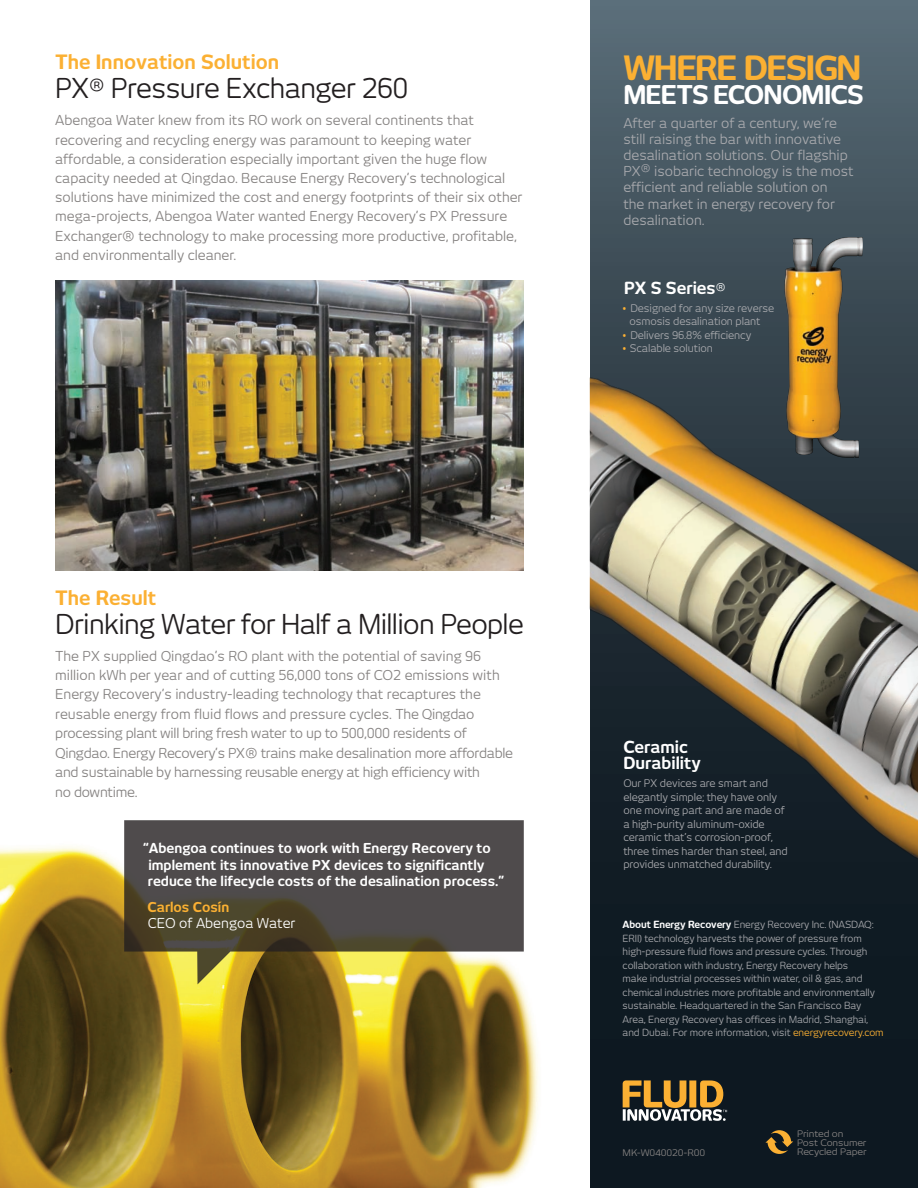
<style>
.page{position:relative;width:918px;height:1188px;background:#fff}
.page>*{position:absolute;margin:0;border:0;box-sizing:border-box;transform-origin:0 0}
.t1{font:700 33px "New June";letter-spacing:-.04em;color:#fbb033}
.t2{font:27px "New June";letter-spacing:-.025em;color:#231f20}
.t3{font:700 25.5px "New June";letter-spacing:-.04em;color:#fff}
.t4{font:700 19.5px "New June";color:#fbb033}
.t5{font:700 16.5px "New June";color:#fff}
.t6{font:13.5px/19.2px "New June";color:#868382}
.t7{font:13.5px/16.2px "New June";color:#a8a9ad}
.t8{font:700 13.5px/16.2px "New June";color:#fff}
.t9{font:13.5px "New June";color:#fff}
.t10{font:700 13.5px "New June";color:#fbb033}
.t11{font:13.5px "New June";letter-spacing:-.02em;color:#868382}
.t12{font:10.5px/13.5px "New June";letter-spacing:-.01em;color:#a8a9ad}
.t13{font:9.75px/13.5px "New June";letter-spacing:-.01em;color:#a8a9ad}
.t14{font:9px "New June";letter-spacing:-.01em;color:#868382;scale:1.09 1}
.s1{font-weight:400;font-size:10.5px}
.s2{color:#fbb033}
.s3{font-weight:700;color:#fff}
</style>
<div class="page">
<svg style="left:590px;top:0;width:328px;height:1188px;background:#2e3d47"></svg>
<img style="left:0;top:280px;width:538px;height:908px">
<svg style="left:623px;top:1080px;width:104px;height:41px;background:#887249"></svg>
<img style="left:590px;top:355px;width:328px;height:590px">
<svg style="left:124px;top:820px;width:400px;height:164px;background:#635b44"></svg>
<img style="left:689px;top:223px;width:229px;height:247px">
<img style="left:55px;top:281px;width:469px;height:290px">
<svg style="left:765px;top:1130px;width:28px;height:24px"></svg>
<p class="t4" style="left:55px;top:51px;width:226px">The Innovation Solution</p>
<p class="t2" style="left:55px;top:73px;width:355px">PX<sup>®</sup> Pressure Exchanger 260</p>
<p class="t6" style="left:55px;top:111px;width:469px">Abengoa Water knew from its RO work on several continents that recovering and recycling energy was paramount to keeping water affordable, a consideration especially important given the huge flow capacity needed at Qingdao. Because Energy Recovery’s technological solutions have minimized the cost and energy footprints of their six other mega-projects, Abengoa Water wanted Energy Recovery’s PX Pressure Exchanger® technology to make processing more productive, profitable, and environmentally cleaner.</p>
<p class="t4" style="left:55px;top:586px;width:103px">The Result</p>
<p class="t2" style="left:55px;top:609px;width:470px">Drinking Water for Half a Million People</p>
<p class="t6" style="left:55px;top:646px;width:459px">The PX supplied Qingdao’s RO plant with the potential of saving 96 million kWh per year and of cutting 56,000 tons of CO2 emissions with Energy Recovery’s industry-leading technology that recaptures the reusable energy from fluid flows and pressure cycles. The Qingdao processing plant will bring fresh water to up to 500,000 residents of Qingdao. Energy Recovery’s PX® trains make desalination more affordable and sustainable by harnessing reusable energy at high efficiency with</p>
<p class="t11" style="left:55px;top:784px;width:84px">no downtime.</p>
<p class="t8" style="left:148px;top:840px;width:358px;text-indent:-5px">“Abengoa continues to work with Energy Recovery to implement its innovative PX devices to significantly reduce the lifecycle costs of the desalination process.”</p>
<p class="t10" style="left:148px;top:899px;width:83px">Carlos Cosín</p>
<p class="t9" style="left:148px;top:916px;width:149px">CEO of Abengoa Water</p>
<p class="t1" style="left:623px;top:48px;width:239px">WHERE DESIGN</p>
<p class="t3" style="left:623px;top:79px;width:242px">MEETS ECONOMICS</p>
<p class="t7" style="left:623px;top:114px;width:232px">After a quarter of a century, we’re still raising the bar with innovative desalination solutions. Our flagship<br>PX<sup>®</sup> isobaric technology is the most efficient and reliable solution on<br>the market in energy recovery for desalination.</p>
<p class="t5" style="left:624px;top:278px;width:103px">PX S Series<span class="s1">®</span></p>
<p class="t12" style="left:622px;top:301px;width:154px;text-align:center"><span class="s2">•</span> Designed for any size reverse osmosis desalination plant</p>
<p class="t12" style="left:622px;top:328px;width:131px"><span class="s2">•</span> Delivers 96.8% efficiency</p>
<p class="t12" style="left:622px;top:341px;width:92px"><span class="s2">•</span> Scalable solution</p>
<p class="t5" style="left:623px;top:737px;width:66px">Ceramic</p>
<p class="t5" style="left:623px;top:754px;width:79px">Durability</p>
<p class="t12" style="left:623px;top:777px;width:155px">Our PX devices are smart and elegantly simple; they have only</p>
<p class="t12" style="left:623px;top:804px;width:163px">one moving part and are made of</p>
<p class="t12" style="left:623px;top:817px;width:151px">a high-purity aluminum-oxide ceramic that’s corrosion-proof,</p>
<p class="t12" style="left:623px;top:844px;width:166px">three times harder than steel, and provides unmatched durability.</p>
<p class="t13" style="left:623px;top:918px;width:263px"><span class="s3">About Energy Recovery</span> Energy Recovery Inc. (NASDAQ:<br>ERII) technology harvests the power of pressure from high-pressure fluid flows and pressure cycles. Through collaboration with industry, Energy Recovery helps<br>make industrial processes within water, oil &amp; gas, and chemical industries more profitable and environmentally sustainable. Headquartered in the San Francisco Bay Area, Energy Recovery has offices in Madrid, Shanghai, and Dubai. For more information, visit <span class="s2">energyrecovery.com</span></p>
<p class="t14" style="left:623px;top:1147px;width:77px">MK-W040020-R00</p>
<p class="t14" style="left:797px;top:1129px;width:44px">Printed on</p>
<p class="t14" style="left:797px;top:1138px;width:65px">Post Consumer</p>
<p class="t14" style="left:797px;top:1147px;width:65px">Recycled Paper</p>
</div>
